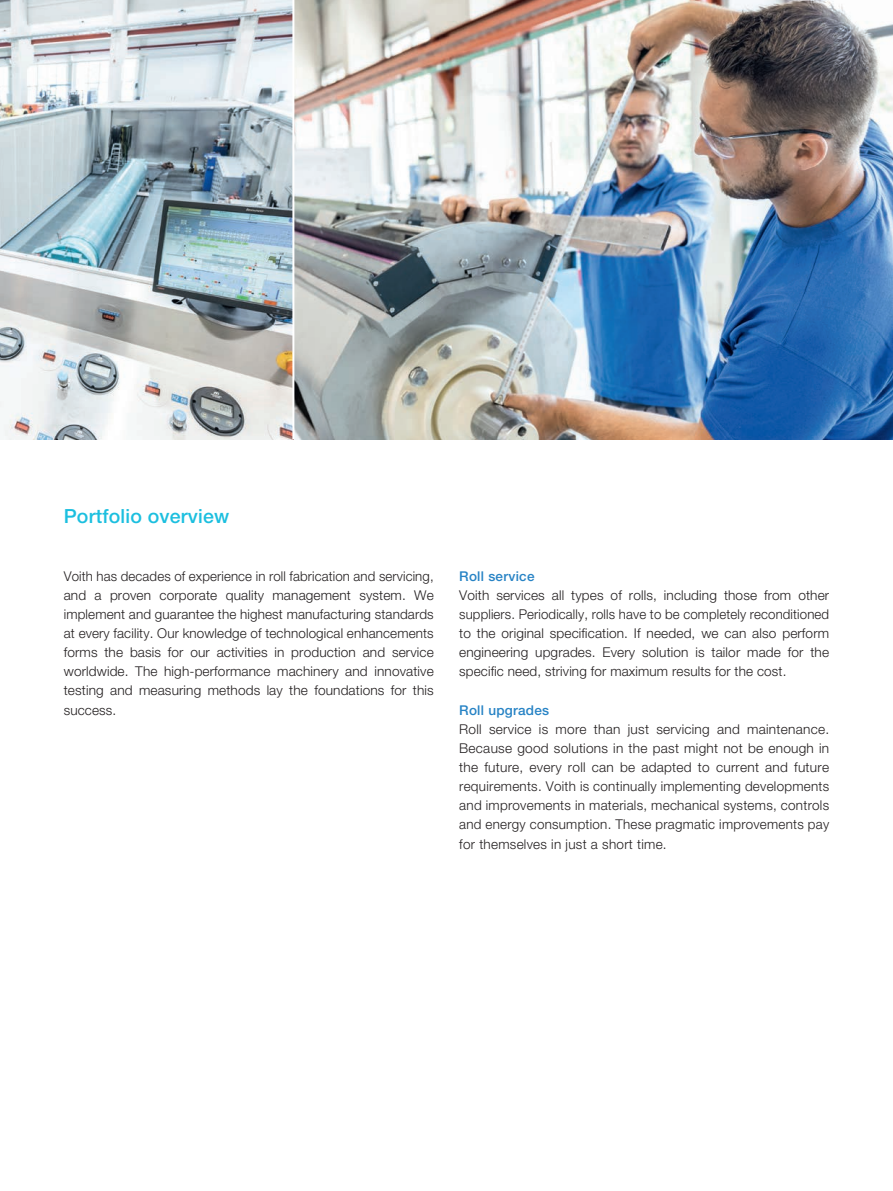
<style>
.page{position:relative;width:893px;height:1191px;background:#fff}
.page>*{position:absolute;margin:0;border:0;box-sizing:border-box;transform-origin:0 0}
.t1{font:500 19.5px "Helvetica Neue LT Pro";letter-spacing:.01em;color:#1cbfdf}
.t2{font:300 13.5px/19.2px "Helvetica Neue LT Pro";letter-spacing:.01em;color:#231f20;text-align:justify}
.t3{font:500 13.5px "Helvetica Neue LT Pro";letter-spacing:.02em;color:#2783c5}
</style>
<div class="page">
<img style="left:0;top:0;width:893px;height:439px">
<hr style="left:292px;top:0;width:2px;height:439px;background:#fff">
<h1 class="t1" style="left:64px;top:504px;width:167px">Portfolio overview</h1>
<p class="t2" style="left:64px;top:566px;width:371px">Voith has decades of experience in roll fabrication and servicing, and a proven corporate quality management system. We implement and guarantee the highest manufacturing standards at every facility. Our knowledge of technological enhancements forms the basis for our activities in production and service worldwide. The high-performance machinery and innovative testing and measuring methods lay the foundations for this success.</p>
<p class="t3" style="left:459px;top:568px;width:77px">Roll service</p>
<p class="t2" style="left:459px;top:585px;width:371px">Voith services all types of rolls, including those from other suppliers. Periodically, rolls have to be completely reconditioned to the original specification. If needed, we can also perform engineering upgrades. Every solution is tailor made for the specific need, striving for maximum results for the cost.</p>
<p class="t3" style="left:459px;top:701px;width:92px">Roll upgrades</p>
<p class="t2" style="left:459px;top:719px;width:371px">Roll service is more than just servicing and maintenance.<br>Because good solutions in the past might not be enough in the future, every roll can be adapted to current and future requirements. Voith is continually implementing developments and improvements in materials, mechanical systems, controls and energy consumption. These pragmatic improvements pay for themselves in just a short time.</p>
</div>
